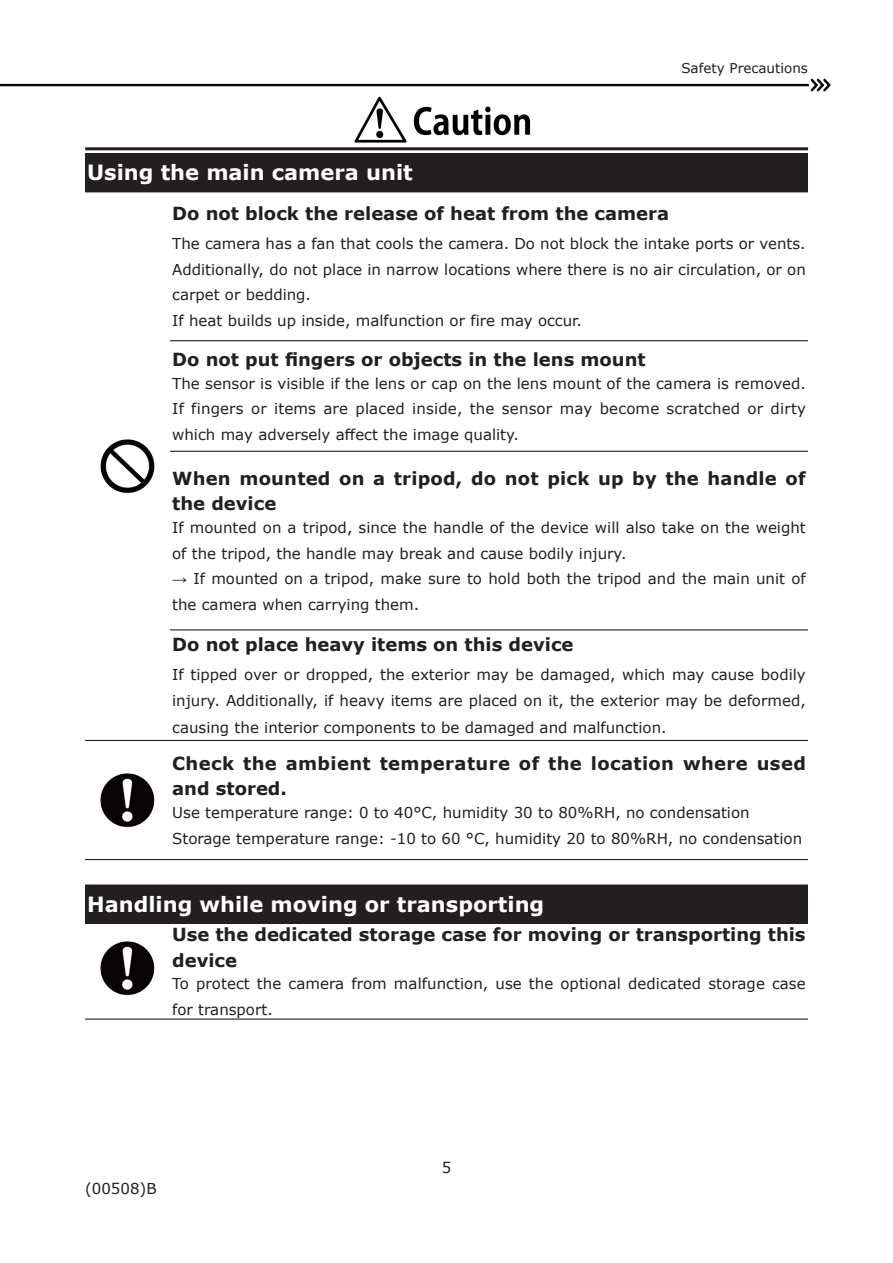
<style>
.page{position:relative;width:893px;height:1263px;background:#fff}
.page>*{position:absolute;margin:0;border:0;box-sizing:border-box;transform-origin:0 0}
.基本段落_ENG_白抜き{font:700 21px "Verdana";color:#fff}
.基本段落_ENG{font:700 18px/25.5px "Verdana";color:#231f20}
.基本段落_ENG-2{font:700 18px/25.5px "Verdana";letter-spacing:.02em;color:#231f20}
.基本段落_ENG-3{font:15px/25.5px "Verdana";color:#231f20;text-align:justify}
.基本段落_ENG-4{font:13.5px "Verdana";color:#231f20}
.s1{font-family:"Arial Narrow"}
</style>
<div class="page">
<img style="left:0;top:79px;width:831px;height:12px">
<div style="left:85px;top:154px;width:723px;height:38px;background:#231f20"></div>
<hr style="left:85px;top:153px;width:85px;height:1px;background:#231f20">
<hr style="left:170px;top:153px;width:638px;height:1px;background:#231f20">
<hr style="left:170px;top:340px;width:638px;height:1px;background:#231f20">
<hr style="left:170px;top:451px;width:638px;height:1px;background:#231f20">
<hr style="left:170px;top:629px;width:638px;height:1px;background:#231f20">
<hr style="left:85px;top:740px;width:85px;height:1px;background:#231f20">
<hr style="left:170px;top:740px;width:638px;height:1px;background:#231f20">
<hr style="left:85px;top:859px;width:85px;height:1px;background:#231f20">
<hr style="left:170px;top:859px;width:638px;height:1px;background:#231f20">
<img style="left:100px;top:439px;width:55px;height:55px">
<img style="left:100px;top:773px;width:55px;height:54px">
<hr style="left:85px;top:147px;width:723px;height:3px;background:#231f20">
<img style="left:354px;top:96px;width:177px;height:47px">
<div style="left:85px;top:885px;width:723px;height:38px;background:#231f20"></div>
<hr style="left:85px;top:884px;width:85px;height:1px;background:#231f20">
<hr style="left:170px;top:884px;width:638px;height:1px;background:#231f20">
<hr style="left:85px;top:923px;width:85px;height:1px;background:#231f20">
<hr style="left:170px;top:923px;width:638px;height:1px;background:#231f20">
<hr style="left:85px;top:1018px;width:85px;height:2px;background:#231f20">
<hr style="left:170px;top:1018px;width:638px;height:2px;background:#231f20">
<img style="left:100px;top:941px;width:55px;height:54px">
<p class="基本段落_ENG-4" style="left:681px;top:59px;width:128px">Safety Precautions</p>
<p class="基本段落_ENG_白抜き" style="left:87px;top:158px;width:327px">Using the main camera unit</p>
<p class="基本段落_ENG" style="left:172px;top:201px;width:498px">Do not block the release of heat from the camera</p>
<p class="基本段落_ENG-3" style="left:172px;top:231px;width:635px">The camera has a fan that cools the camera. Do not block the intake ports or vents.<br>Additionally, do not place in narrow locations where there is no air circulation, or on carpet or bedding.</p>
<p class="基本段落_ENG-3" style="left:172px;top:307px;width:411px">If heat builds up inside, malfunction or fire may occur.</p>
<p class="基本段落_ENG" style="left:172px;top:346px;width:475px">Do not put fingers or objects in the lens mount</p>
<p class="基本段落_ENG-3" style="left:172px;top:370px;width:635px">The sensor is visible if the lens or cap on the lens mount of the camera is removed.<br>If fingers or items are placed inside, the sensor may become scratched or dirty which may adversely affect the image quality.</p>
<p class="基本段落_ENG" style="left:172px;top:465px;width:635px">When mounted on a tripod, do not pick up by the handle of the device</p>
<p class="基本段落_ENG-3" style="left:172px;top:515px;width:635px">If mounted on a tripod, since the handle of the device will also take on the weight of the tripod, the handle may break and cause bodily injury.</p>
<p class="基本段落_ENG-3" style="left:172px;top:566px;width:635px"><span class="s1">→</span> If mounted on a tripod, make sure to hold both the tripod and the main unit of the camera when carrying them.</p>
<p class="基本段落_ENG" style="left:172px;top:631px;width:403px">Do not place heavy items on this device</p>
<p class="基本段落_ENG-3" style="left:172px;top:661px;width:635px;line-height:26.2px">If tipped over or dropped, the exterior may be damaged, which may cause bodily injury. Additionally, if heavy items are placed on it, the exterior may be deformed, causing the interior components to be damaged and malfunction.</p>
<p class="基本段落_ENG-2" style="left:172px;top:750px;width:635px">Check the ambient temperature of the location where used and stored.</p>
<p class="基本段落_ENG-3" style="left:172px;top:800px;width:579px">Use temperature range: 0 to 40°C, humidity 30 to 80%RH, no condensation</p>
<p class="基本段落_ENG-3" style="left:172px;top:825px;width:631px">Storage temperature range: -10 to 60 °C, humidity 20 to 80%RH, no condensation</p>
<p class="基本段落_ENG_白抜き" style="left:87px;top:889px;width:459px">Handling while moving or transporting</p>
<p class="基本段落_ENG" style="left:172px;top:921px;width:635px">Use the dedicated storage case for moving or transporting this device</p>
<p class="基本段落_ENG-3" style="left:172px;top:971px;width:635px">To protect the camera from malfunction, use the optional dedicated storage case for transport.</p>
<p class="基本段落_ENG-3" style="left:85px;top:1176px;width:73px">(00508)B</p>
<p class="基本段落_ENG-3" style="left:442px;top:1154px;width:11px">5</p>
</div>
